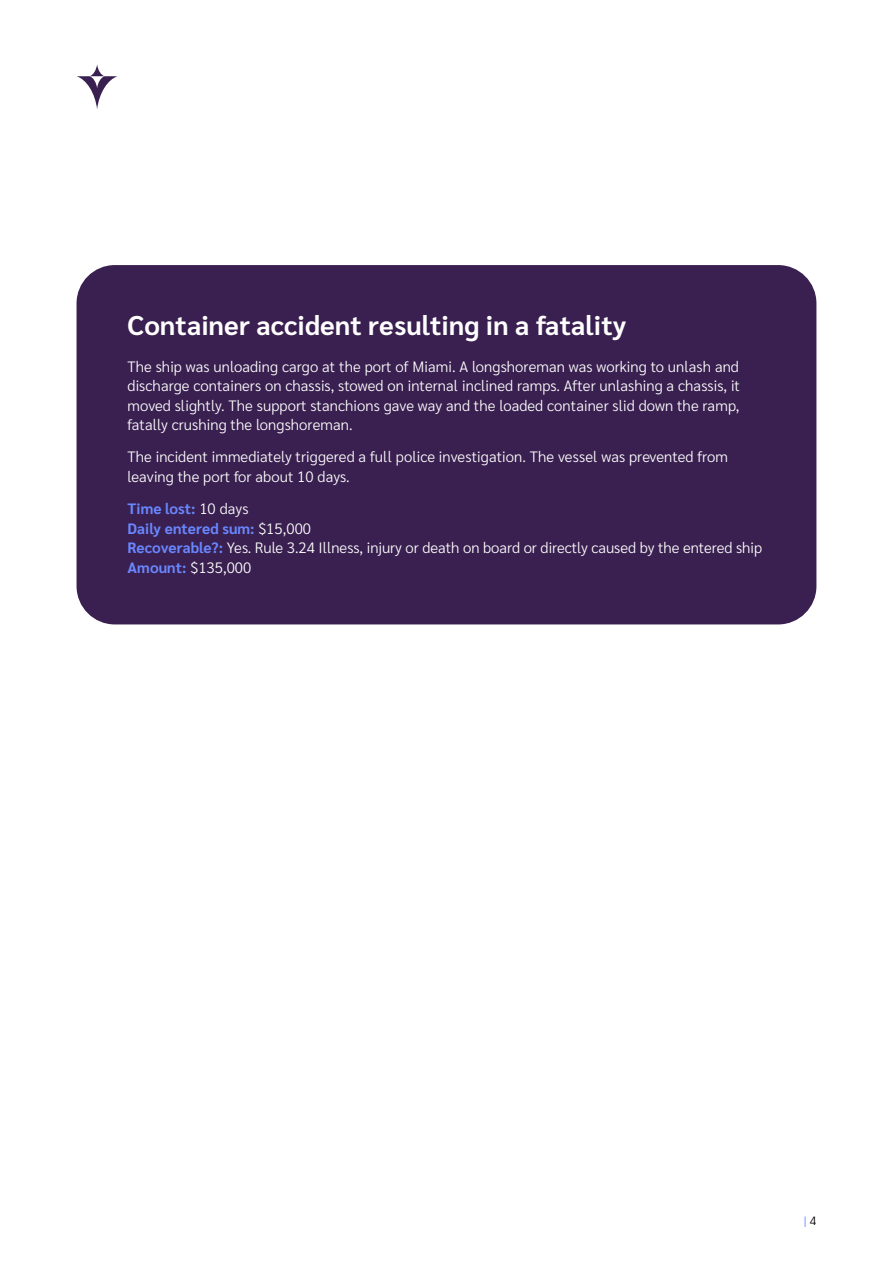
<style>
.page{position:relative;width:893px;height:1263px;background:#fff}
.page>*{position:absolute;margin:0;border:0;box-sizing:border-box;transform-origin:0 0}
.Medium_Headline{font:700 27px "Sarabun";letter-spacing:.005em;color:#fff}
.Body_Copy{font:300 15px/19.5px "Sarabun";letter-spacing:.005em;color:#fff;text-align:justify}
.Body_Copy-2{font:700 15px "Sarabun";letter-spacing:.005em;color:#6987ff}
.t1{font:300 12px "Sarabun";color:#6987ff}
.s1{font-weight:300;color:#fff}
.s2{font-weight:700;color:#6987ff}
.s3{color:#000}
</style>
<div class="page">
<svg style="left:77px;top:64px;width:41px;height:45px"></svg>
<div style="left:77px;top:265px;width:739px;height:359px;background:#3a2050;border-radius:38px"></div>
<p class="Medium_Headline" style="left:128px;top:310px;width:500px">Container accident resulting in a fatality</p>
<p class="Body_Copy" style="left:128px;top:357px;width:614px">The ship was unloading cargo at the port of Miami. A longshoreman was working to unlash and discharge containers on chassis, stowed on internal inclined ramps. After unlashing a chassis, it moved slightly. The support stanchions gave way and the loaded container slid down the ramp, fatally crushing the longshoreman.</p>
<p class="Body_Copy" style="left:128px;top:447px;width:602px">The incident immediately triggered a full police investigation. The vessel was prevented from leaving the port for about 10 days.</p>
<p class="Body_Copy-2" style="left:128px;top:500px;width:122px">Time lost: <span class="s1">10 days</span></p>
<p class="Body_Copy-2" style="left:128px;top:520px;width:185px">Daily entered sum: <span class="s1">$15,000</span></p>
<p class="Body_Copy" style="left:128px;top:538px;width:636px"><span class="s2">Recoverable?:</span> Yes. Rule 3.24 Illness, injury or death on board or directly caused by the entered ship</p>
<p class="Body_Copy" style="left:128px;top:558px;width:125px"><span class="s2">Amount:</span> $135,000</p>
<p class="t1" style="left:804px;top:1213px;width:14px">| <span class="s3">4</span></p>
</div>
